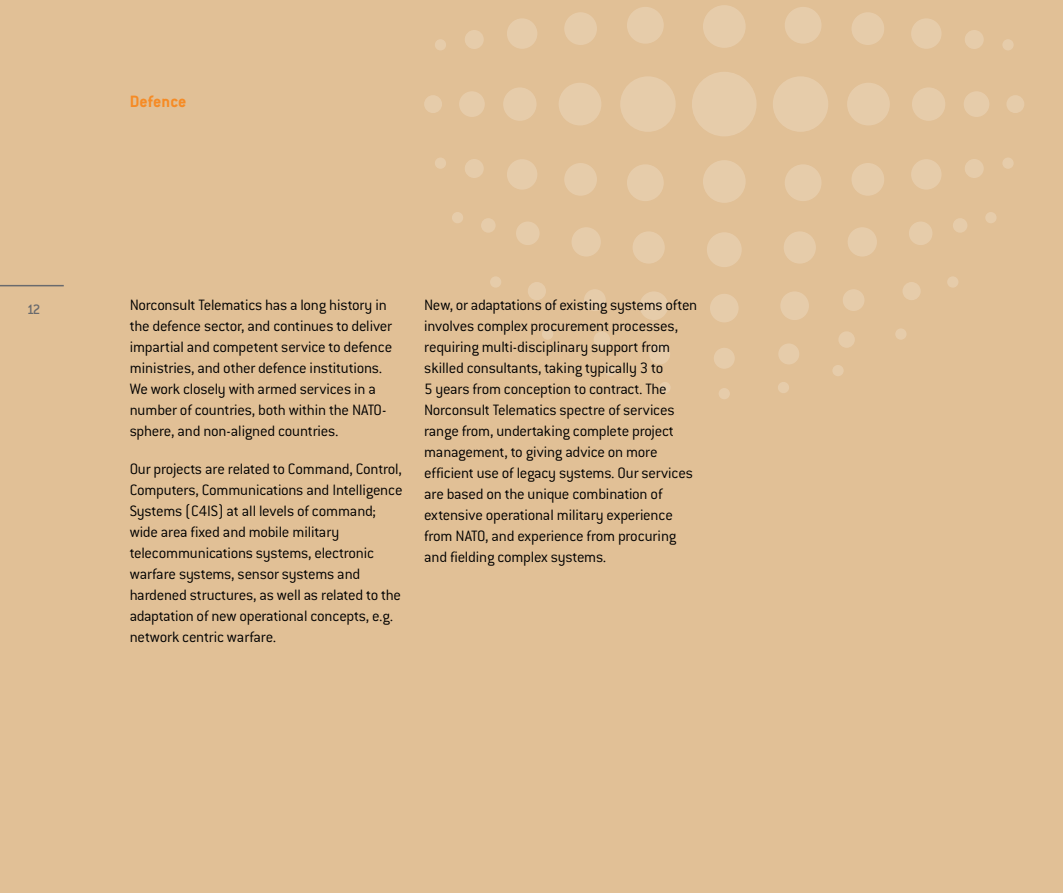
<style>
.page{position:relative;width:1063px;height:893px;background:#e1c096}
.page>*{position:absolute;margin:0;border:0;box-sizing:border-box;transform-origin:0 0}
.t1{font:700 18px "Conduit ITC";letter-spacing:.005em;color:#f68b25}
.t2{font:300 16.5px/21px "Conduit ITC";letter-spacing:-.015em;color:#000}
.t3{font:500 15px "Conduit ITC";color:#696a6d}
</style>
<div class="page">
<hr style="left:0;top:285px;width:64px;height:1px;background:#696a6d">
<div style="left:773px;top:76px;width:55px;height:56px;background:#e6ccaa;border-radius:50%"></div>
<div style="left:847px;top:83px;width:43px;height:42px;background:#e6ccaa;border-radius:50%"></div>
<div style="left:912px;top:87px;width:33px;height:34px;background:#e6ccaa;border-radius:50%"></div>
<div style="left:964px;top:91px;width:25px;height:26px;background:#e6ccaa;border-radius:50%"></div>
<div style="left:1006px;top:95px;width:18px;height:18px;background:#e6ccaa;border-radius:50%"></div>
<div style="left:1002px;top:39px;width:12px;height:11px;background:#e6ccaa;border-radius:50%"></div>
<div style="left:965px;top:30px;width:19px;height:19px;background:#e6ccaa;border-radius:50%"></div>
<div style="left:911px;top:18px;width:31px;height:31px;background:#e6ccaa;border-radius:50%"></div>
<div style="left:852px;top:12px;width:32px;height:33px;background:#e6ccaa;border-radius:50%"></div>
<div style="left:785px;top:7px;width:37px;height:37px;background:#e6ccaa;border-radius:50%"></div>
<div style="left:703px;top:5px;width:43px;height:43px;background:#e6ccaa;border-radius:50%"></div>
<div style="left:620px;top:76px;width:56px;height:56px;background:#e6ccaa;border-radius:50%"></div>
<div style="left:559px;top:83px;width:42px;height:42px;background:#e6ccaa;border-radius:50%"></div>
<div style="left:503px;top:87px;width:34px;height:34px;background:#e6ccaa;border-radius:50%"></div>
<div style="left:459px;top:91px;width:26px;height:26px;background:#e6ccaa;border-radius:50%"></div>
<div style="left:424px;top:95px;width:18px;height:18px;background:#e6ccaa;border-radius:50%"></div>
<div style="left:435px;top:39px;width:11px;height:11px;background:#e6ccaa;border-radius:50%"></div>
<div style="left:465px;top:30px;width:19px;height:19px;background:#e6ccaa;border-radius:50%"></div>
<div style="left:507px;top:18px;width:30px;height:31px;background:#e6ccaa;border-radius:50%"></div>
<div style="left:564px;top:12px;width:33px;height:33px;background:#e6ccaa;border-radius:50%"></div>
<div style="left:627px;top:7px;width:37px;height:37px;background:#e6ccaa;border-radius:50%"></div>
<div style="left:1002px;top:158px;width:12px;height:11px;background:#e6ccaa;border-radius:50%"></div>
<div style="left:985px;top:212px;width:12px;height:11px;background:#e6ccaa;border-radius:50%"></div>
<div style="left:947px;top:276px;width:11px;height:12px;background:#e6ccaa;border-radius:50%"></div>
<div style="left:895px;top:328px;width:12px;height:12px;background:#e6ccaa;border-radius:50%"></div>
<div style="left:832px;top:365px;width:12px;height:11px;background:#e6ccaa;border-radius:50%"></div>
<div style="left:778px;top:382px;width:11px;height:11px;background:#e6ccaa;border-radius:50%"></div>
<div style="left:719px;top:388px;width:11px;height:11px;background:#e6ccaa;border-radius:50%"></div>
<div style="left:965px;top:159px;width:19px;height:19px;background:#e6ccaa;border-radius:50%"></div>
<div style="left:911px;top:159px;width:31px;height:31px;background:#e6ccaa;border-radius:50%"></div>
<div style="left:852px;top:163px;width:32px;height:33px;background:#e6ccaa;border-radius:50%"></div>
<div style="left:785px;top:164px;width:37px;height:37px;background:#e6ccaa;border-radius:50%"></div>
<div style="left:703px;top:160px;width:43px;height:43px;background:#e6ccaa;border-radius:50%"></div>
<div style="left:707px;top:232px;width:35px;height:35px;background:#e6ccaa;border-radius:50%"></div>
<div style="left:784px;top:231px;width:32px;height:33px;background:#e6ccaa;border-radius:50%"></div>
<div style="left:848px;top:227px;width:29px;height:30px;background:#e6ccaa;border-radius:50%"></div>
<div style="left:909px;top:222px;width:23px;height:23px;background:#e6ccaa;border-radius:50%"></div>
<div style="left:953px;top:218px;width:14px;height:15px;background:#e6ccaa;border-radius:50%"></div>
<div style="left:710px;top:294px;width:29px;height:28px;background:#e6ccaa;border-radius:50%"></div>
<div style="left:780px;top:291px;width:29px;height:29px;background:#e6ccaa;border-radius:50%"></div>
<div style="left:843px;top:289px;width:22px;height:22px;background:#e6ccaa;border-radius:50%"></div>
<div style="left:903px;top:282px;width:18px;height:18px;background:#e6ccaa;border-radius:50%"></div>
<div style="left:714px;top:348px;width:21px;height:21px;background:#e6ccaa;border-radius:50%"></div>
<div style="left:778px;top:343px;width:21px;height:21px;background:#e6ccaa;border-radius:50%"></div>
<div style="left:838px;top:331px;width:17px;height:17px;background:#e6ccaa;border-radius:50%"></div>
<div style="left:435px;top:158px;width:11px;height:11px;background:#e6ccaa;border-radius:50%"></div>
<div style="left:452px;top:212px;width:11px;height:11px;background:#e6ccaa;border-radius:50%"></div>
<div style="left:490px;top:276px;width:11px;height:12px;background:#e6ccaa;border-radius:50%"></div>
<div style="left:542px;top:328px;width:11px;height:12px;background:#e6ccaa;border-radius:50%"></div>
<div style="left:605px;top:365px;width:11px;height:11px;background:#e6ccaa;border-radius:50%"></div>
<div style="left:659px;top:382px;width:12px;height:11px;background:#e6ccaa;border-radius:50%"></div>
<div style="left:465px;top:159px;width:19px;height:19px;background:#e6ccaa;border-radius:50%"></div>
<div style="left:507px;top:159px;width:30px;height:31px;background:#e6ccaa;border-radius:50%"></div>
<div style="left:564px;top:163px;width:33px;height:33px;background:#e6ccaa;border-radius:50%"></div>
<div style="left:627px;top:164px;width:37px;height:37px;background:#e6ccaa;border-radius:50%"></div>
<div style="left:633px;top:231px;width:32px;height:33px;background:#e6ccaa;border-radius:50%"></div>
<div style="left:572px;top:227px;width:29px;height:30px;background:#e6ccaa;border-radius:50%"></div>
<div style="left:516px;top:222px;width:24px;height:23px;background:#e6ccaa;border-radius:50%"></div>
<div style="left:481px;top:218px;width:15px;height:15px;background:#e6ccaa;border-radius:50%"></div>
<div style="left:640px;top:291px;width:28px;height:29px;background:#e6ccaa;border-radius:50%"></div>
<div style="left:584px;top:289px;width:22px;height:22px;background:#e6ccaa;border-radius:50%"></div>
<div style="left:528px;top:282px;width:18px;height:18px;background:#e6ccaa;border-radius:50%"></div>
<div style="left:649px;top:343px;width:21px;height:21px;background:#e6ccaa;border-radius:50%"></div>
<div style="left:594px;top:331px;width:16px;height:17px;background:#e6ccaa;border-radius:50%"></div>
<div style="left:692px;top:72px;width:65px;height:64px;background:#e6ccaa;border-radius:50%"></div>
<p class="t1" style="left:130px;top:91px;width:58px">Defence</p>
<p class="t3" style="left:27px;top:301px;width:15px">12</p>
<p class="t2" style="left:130px;top:295px;width:264px">Norconsult Telematics has a long history in the defence sector, and continues to deliver impartial and competent service to defence ministries, and other defence institutions.<br>We work closely with armed services in a number of countries, both within the NATO&shy;sphere, and non-aligned countries.</p>
<p class="t2" style="left:130px;top:459px;width:275px">Our projects are related to Command, Control, Computers, Communications and Intelligence Systems (C4IS) at all levels of command; wide area fixed and mobile military telecommunications systems, electronic warfare systems, sensor systems and hardened structures, as well as related to the adaptation of new operational concepts, e.g. network centric warfare.</p>
<p class="t2" style="left:424px;top:295px;width:275px">New, or adaptations of existing systems often involves complex procurement processes, requiring multi-disciplinary support from skilled consultants, taking typically 3 to<br>5 years from conception to contract. The Norconsult Telematics spectre of services range from, undertaking complete project management, to giving advice on more efficient use of legacy systems. Our services are based on the unique combination of extensive operational military experience from NATO, and experience from procuring and fielding complex systems.</p>
</div>
